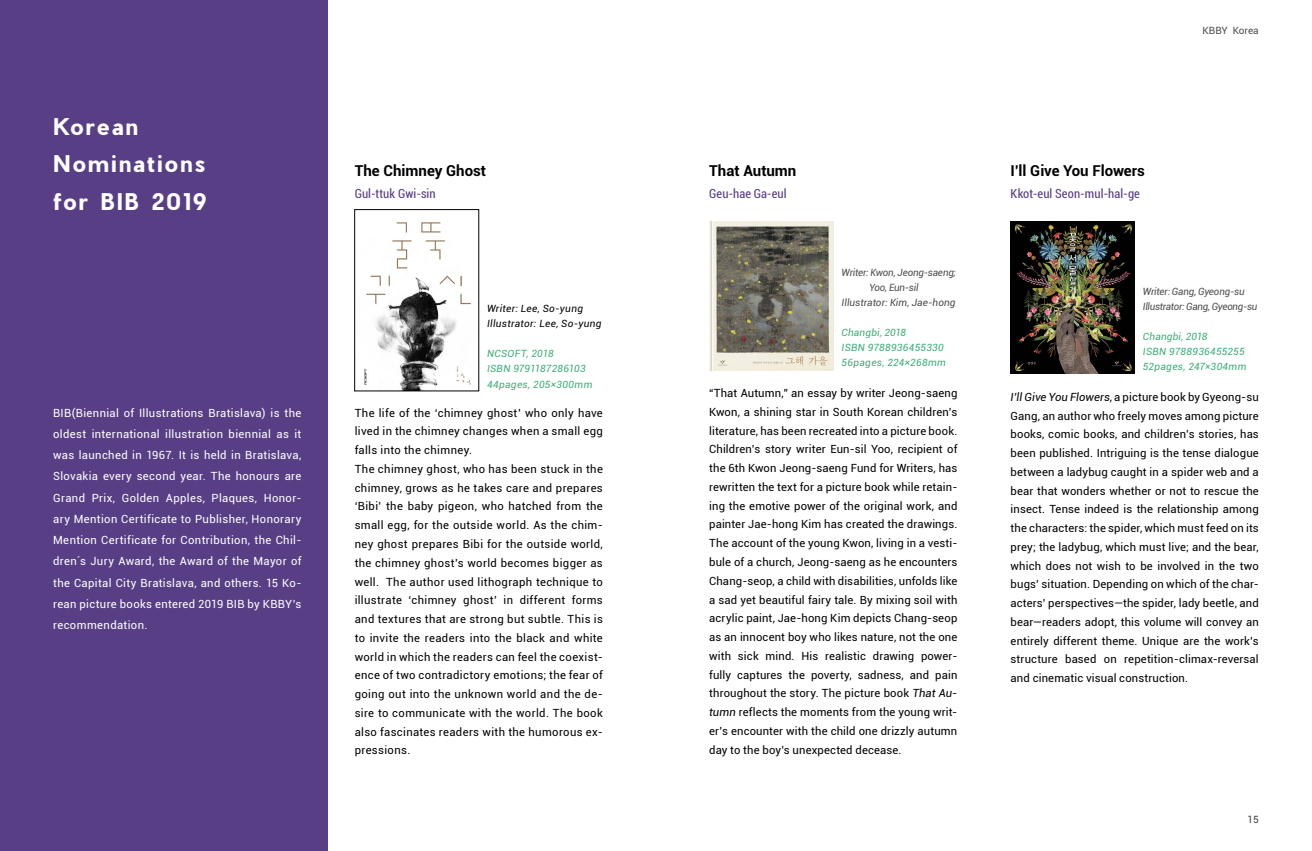
<style>
.page{position:relative;width:1312px;height:851px;background:#fff}
.page>*{position:absolute;margin:0;border:0;box-sizing:border-box;transform-origin:0 0}
.t1{font:700 22.5px/37.5px "Pier Sans";letter-spacing:.1em;color:#fff}
.t2{font:700 15px "Roboto";color:#000}
.t3{font:condensed 12.5px "Roboto";letter-spacing:.005em;color:#583f85}
.t4{font:11.25px/18.8px "Roboto";letter-spacing:.03em;color:#000;text-align:justify}
.t5{font:11.25px/21.2px "Roboto";letter-spacing:.03em;color:#fff;text-align:justify}
.t6{font:italic 10px/15px "Roboto";letter-spacing:.025em;color:#3cae78}
.t7{font:italic 10px/15px "Roboto";letter-spacing:-.015em;color:#4d4d4f}
.t8{font:italic 10px/15px "Roboto";letter-spacing:.03em;color:#000}
.t9{font:italic 10px "Roboto";letter-spacing:.005em;color:#4d4d4f}
.t10{font:10px "Roboto";color:#4d4d4f}
.t11{font:10px "Roboto";color:#414042}
.s1{font-style:italic}
</style>
<div class="page">
<div style="left:0;top:0;width:328px;height:850px;background:#583f85"></div>
<img style="left:358px;top:222px;width:113px;height:167px">
<div style="left:354px;top:209px;width:125px;height:182px;border:1px solid #000"></div>
<img style="left:709px;top:221px;width:124px;height:149px">
<img style="left:1010px;top:221px;width:124px;height:152px">
<h1 class="t1" style="left:53px;top:107px;width:155px">Korean<br>Nominations for BIB 2019</h1>
<h2 class="t2" style="left:354px;top:160px;width:133px">The Chimney Ghost</h2>
<p class="t3" style="left:354px;top:185px;width:82px">Gul-ttuk Gwi-sin</p>
<p class="t8" style="left:487px;top:301px;width:116px">Writer: Lee, So-yung<br>Illustrator: Lee, So-yung</p>
<p class="t6" style="left:487px;top:346px;width:107px">NCSOFT, 2018<br>ISBN 9791187286103<br>44pages, 205×300mm</p>
<p class="t5" style="left:53px;top:401px;width:250px">BIB(Biennial of Illustrations Bratislava) is the oldest international illustration biennial as it was launched in 1967. It is held in Bratislava, Slovakia every second year. The honours are Grand Prix, Golden Apples, Plaques, Honor&shy;ary Mention Certificate to Publisher, Honorary Mention Certificate for Contribution, the Chil&shy;dren´s Jury Award, the Award of the Mayor of the Capital City Bratislava, and others. 15 Ko&shy;rean picture books entered 2019 BIB by KBBY’s recommendation.</p>
<p class="t4" style="left:354px;top:403px;width:250px;text-align:left">The life of the ‘chimney ghost’ who only have lived in the chimney changes when a small egg falls into the chimney.<br>The chimney ghost, who has been stuck in the chimney, grows as he takes care and prepares ‘Bibi’ the baby pigeon, who hatched from the small egg, for the outside world. As the chim&shy;ney ghost prepares Bibi for the outside world, the chimney ghost’s world becomes bigger as well. The author used lithograph technique to illustrate ‘chimney ghost’ in different forms and textures that are strong but subtle. This is to invite the readers into the black and white world in which the readers can feel the coexist&shy;ence of two contradictory emotions; the fear of going out into the unknown world and the de&shy;sire to communicate with the world. The book also fascinates readers with the humorous ex&shy;pressions.</p>
<h2 class="t2" style="left:709px;top:160px;width:89px">That Autumn</h2>
<p class="t3" style="left:709px;top:185px;width:79px">Geu-hae Ga-eul</p>
<p class="t7" style="left:841px;top:264px;width:116px">Writer: Kwon, Jeong-saeng;</p>
<p class="t7" style="left:869px;top:279px;width:51px">Yoo, Eun-sil</p>
<p class="t9" style="left:841px;top:295px;width:115px">Illustrator: Kim, Jae-hong</p>
<p class="t6" style="left:841px;top:324px;width:106px">Changbi, 2018<br>ISBN 9788936455330<br>56pages, 224×268mm</p>
<p class="t4" style="left:709px;top:383px;width:250px">“That Autumn,” an essay by writer Jeong-saeng Kwon, a shining star in South Korean children’s literature, has been recreated into a picture book.<br>Children’s story writer Eun-sil Yoo, recipient of the 6th Kwon Jeong-saeng Fund for Writers, has rewritten the text for a picture book while retain&shy;ing the emotive power of the original work, and painter Jae-hong Kim has created the drawings.<br>The account of the young Kwon, living in a vesti&shy;bule of a church, Jeong-saeng as he encounters Chang-seop, a child with disabilities, unfolds like a sad yet beautiful fairy tale. By mixing soil with acrylic paint, Jae-hong Kim depicts Chang-seop as an innocent boy who likes nature, not the one with sick mind. His realistic drawing power&shy;fully captures the poverty, sadness, and pain throughout the story. The picture book <span class="s1">That Au&shy;tumn</span> reflects the moments from the young writ&shy;er’s encounter with the child one drizzly autumn day to the boy’s unexpected decease.</p>
<h2 class="t2" style="left:1010px;top:160px;width:136px">I’ll Give You Flowers</h2>
<p class="t3" style="left:1010px;top:185px;width:131px">Kkot-eul Seon-mul-hal-ge</p>
<p class="t10" style="left:1202px;top:24px;width:58px">KBBY Korea</p>
<p class="t7" style="left:1142px;top:283px;width:116px">Writer: Gang, Gyeong-su<br>Illustrator: Gang, Gyeong-su</p>
<p class="t6" style="left:1142px;top:328px;width:105px">Changbi, 2018<br>ISBN 9788936455255<br>52pages, 247×304mm</p>
<p class="t4" style="left:1010px;top:387px;width:250px"><span class="s1">I’ll Give You Flowers</span>, a picture book by Gyeong-su Gang, an author who freely moves among picture books, comic books, and children’s stories, has been published. Intriguing is the tense dialogue between a ladybug caught in a spider web and a bear that wonders whether or not to rescue the insect. Tense indeed is the relationship among the characters: the spider, which must feed on its prey; the ladybug, which must live; and the bear, which does not wish to be involved in the two bugs’ situation. Depending on which of the char&shy;acters’ perspectives—the spider, lady beetle, and bear—readers adopt, this volume will convey an entirely different theme. Unique are the work’s structure based on repetition-climax-reversal and cinematic visual construction.</p>
<p class="t11" style="left:1247px;top:812px;width:13px">15</p>
</div>
